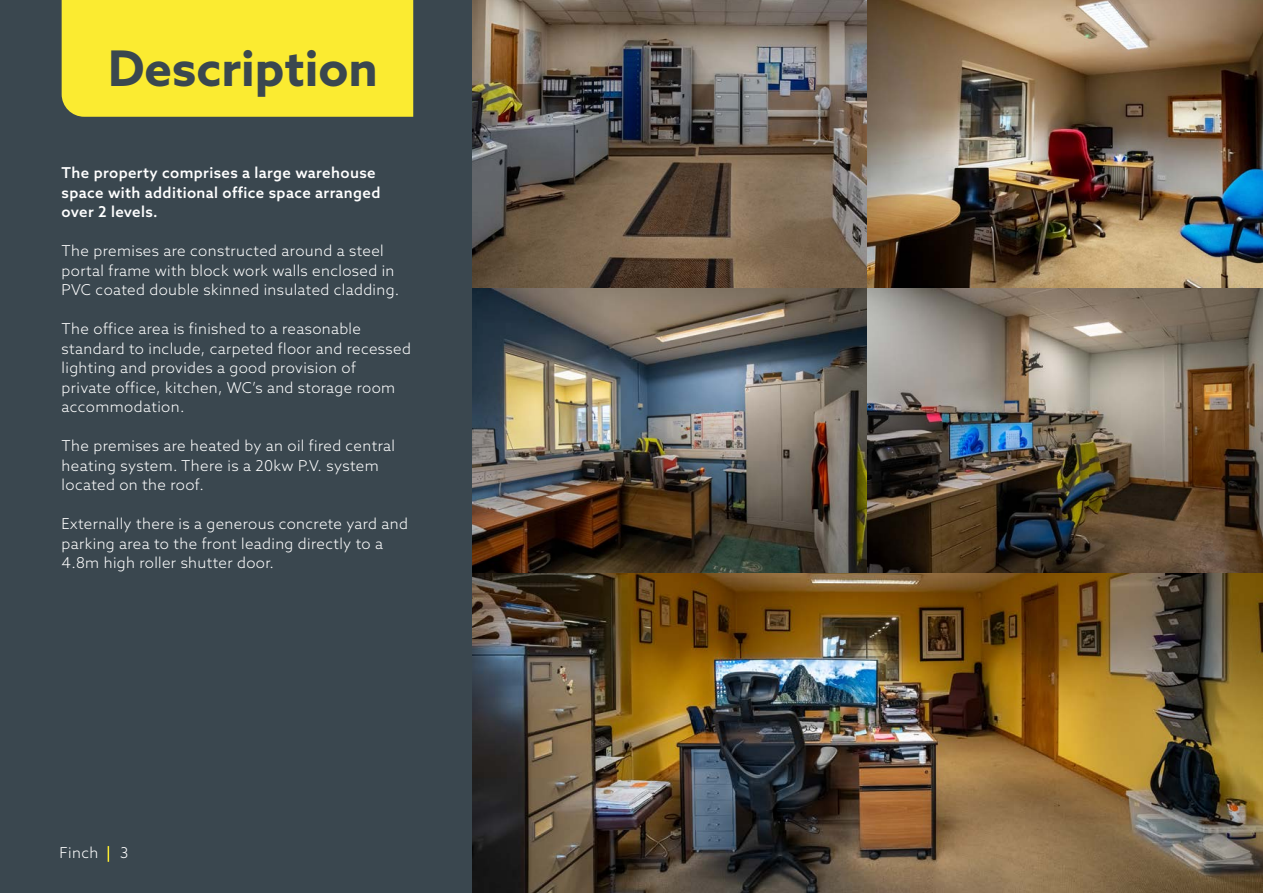
<style>
.page{position:relative;width:1263px;height:893px;background:#3a474f}
.page>*{position:absolute;margin:0;border:0;box-sizing:border-box;transform-origin:0 0}
.t1{font:700 49.05px "Azo Sans";color:#3a474f}
.Body_Text{font:300 15px/19.5px "Azo Sans";letter-spacing:.025em;color:#fff}
.Body_Text-2{font:500 15px/19.5px "Azo Sans";letter-spacing:.025em;color:#fff}
</style>
<div class="page">
<div style="left:62px;top:0;width:351px;height:117px;background:#fbeb31"></div>
<svg style="left:108px;top:846px;width:1px;height:16px"></svg>
<img style="left:472px;top:0;width:791px;height:893px">
<p class="t1" style="left:108px;top:36px;width:271px">Description</p>
<p class="Body_Text-2" style="left:62px;top:163px;width:320px">The property comprises a large warehouse space with additional office space arranged over 2 levels.</p>
<p class="Body_Text" style="left:62px;top:241px;width:339px">The premises are constructed around a steel portal frame with block work walls enclosed in<br>PVC coated double skinned insulated cladding.</p>
<p class="Body_Text" style="left:62px;top:319px;width:351px">The office area is finished to a reasonable standard to include, carpeted floor and recessed lighting and provides a good provision of<br>private office, kitchen, WC’s and storage room accommodation.</p>
<p class="Body_Text" style="left:62px;top:436px;width:335px">The premises are heated by an oil fired central heating system. There is a 20kw P.V. system located on the roof.</p>
<p class="Body_Text" style="left:62px;top:514px;width:348px">Externally there is a generous concrete yard and parking area to the front leading directly to a<br>4.8m high roller shutter door.</p>
<p class="Body_Text" style="left:60px;top:843px;width:40px">Finch</p>
<p class="Body_Text" style="left:120px;top:843px;width:10px">3</p>
</div>
